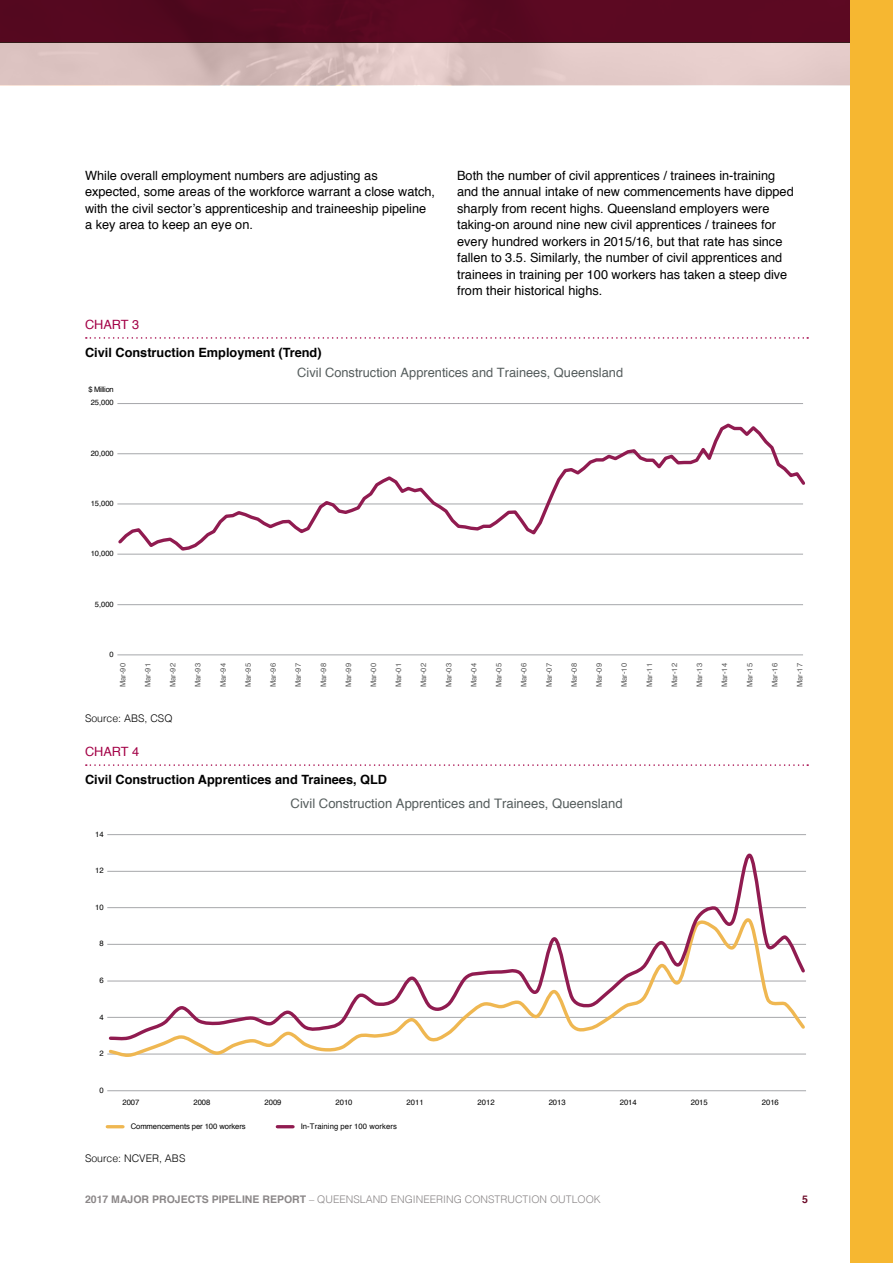
<style>
.page{position:relative;width:893px;height:1263px;background:#fff}
.page>*{position:absolute;margin:0;border:0;box-sizing:border-box;transform-origin:0 0}
.t1{font:13.05px "Helvetica";color:#555d5d}
.t2{font:12.9px "Helvetica";color:#555d5d}
.t3{font:12.75px/16.5px "Helvetica";color:#000}
.t4{font:700 12.75px "Helvetica";color:#000}
.t5{font:12.75px "Helvetica";color:#a30046}
.t6{font:300 10.5px "Helvetica";color:#8b8788}
.t7{font:300 10.5px "Helvetica";color:#000}
.t8{font:700 10.5px "Helvetica";color:#6d0b29}
.t9{font:7.65px "Helvetica";letter-spacing:-.005em;color:#000}
.t10{font:7.5px "Helvetica";color:#595959}
.t11{font:7.5px "Helvetica";color:#000}
.t12{font:7.5px "Helvetica";letter-spacing:-.04em;color:#000}
.s1{font-weight:700}
</style>
<div class="page">
<div style="left:0;top:0;width:893px;height:43px;background:#580821"></div>
<svg style="left:0;top:43px;width:850px;height:42px;background:#ddc4c2"></svg>
<div style="left:850px;top:0;width:43px;height:1263px;background:#f6b731"></div>
<svg style="left:86px;top:337px;width:722px;height:2px"></svg>
<svg style="left:86px;top:764px;width:722px;height:2px"></svg>
<hr style="left:117px;top:604px;width:686px;height:1px;background:#a6a7aa">
<hr style="left:117px;top:554px;width:686px;height:1px;background:#a6a7aa">
<hr style="left:117px;top:403px;width:686px;height:1px;background:#a6a7aa">
<hr style="left:117px;top:654px;width:686px;height:1px;background:#a6a7aa">
<svg style="left:117px;top:423px;width:688px;height:128px"></svg>
<hr style="left:107px;top:834px;width:699px;height:1px;background:#a6a7aa">
<hr style="left:107px;top:1090px;width:699px;height:1px;background:#a6a7aa">
<svg style="left:107px;top:1042px;width:699px;height:15px"></svg>
<svg style="left:107px;top:853px;width:699px;height:189px"></svg>
<hr style="left:107px;top:1125px;width:16px;height:3px;background:#efb751">
<hr style="left:277px;top:1125px;width:16px;height:3px;background:#901b50">
<p class="t3" style="left:85px;top:167px;width:352px">While overall employment numbers are adjusting as expected, some areas of the workforce warrant a close watch, with the civil sector’s apprenticeship and traineeship pipeline a key area to keep an eye on.</p>
<p class="t3" style="left:457px;top:167px;width:338px">Both the number of civil apprentices / trainees in-training and the annual intake of new commencements have dipped sharply from recent highs. Queensland employers were taking-on around nine new civil apprentices / trainees for every hundred workers in 2015/16, but that rate has since fallen to 3.5. Similarly, the number of civil apprentices and trainees in training per 100 workers has taken a steep dive from their historical highs.</p>
<p class="t5" style="left:85px;top:314px;width:56px">CHART 3</p>
<p class="t4" style="left:85px;top:342px;width:238px">Civil Construction Employment (Trend)</p>
<p class="t12" style="left:88px;top:383px;width:27px">$ Million</p>
<p class="t11" style="left:91px;top:397px;width:25px">25,000</p>
<p class="t11" style="left:91px;top:447px;width:25px">20,000</p>
<p class="t11" style="left:91px;top:498px;width:25px">15,000</p>
<p class="t11" style="left:91px;top:548px;width:25px">10,000</p>
<p class="t11" style="left:95px;top:598px;width:20px">5,000</p>
<p class="t11" style="left:110px;top:648px;width:6px">0</p>
<p class="t2" style="left:297px;top:363px;width:327px">Civil Construction Apprentices and Trainees, Queensland</p>
<p class="t10" style="left:117px;top:687px;width:25px;rotate:-90deg">Mar-90</p>
<p class="t10" style="left:142px;top:687px;width:25px;rotate:-90deg">Mar-91</p>
<p class="t10" style="left:167px;top:687px;width:25px;rotate:-90deg">Mar-92</p>
<p class="t10" style="left:192px;top:687px;width:25px;rotate:-90deg">Mar-93</p>
<p class="t10" style="left:217px;top:687px;width:25px;rotate:-90deg">Mar-94</p>
<p class="t10" style="left:242px;top:687px;width:25px;rotate:-90deg">Mar-95</p>
<p class="t10" style="left:267px;top:687px;width:25px;rotate:-90deg">Mar-96</p>
<p class="t10" style="left:292px;top:687px;width:25px;rotate:-90deg">Mar-97</p>
<p class="t10" style="left:318px;top:687px;width:25px;rotate:-90deg">Mar-98</p>
<p class="t10" style="left:343px;top:687px;width:25px;rotate:-90deg">Mar-99</p>
<p class="t10" style="left:368px;top:687px;width:25px;rotate:-90deg">Mar-00</p>
<p class="t10" style="left:393px;top:687px;width:25px;rotate:-90deg">Mar-01</p>
<p class="t10" style="left:418px;top:687px;width:25px;rotate:-90deg">Mar-02</p>
<p class="t10" style="left:443px;top:687px;width:25px;rotate:-90deg">Mar-03</p>
<p class="t10" style="left:468px;top:687px;width:25px;rotate:-90deg">Mar-04</p>
<p class="t10" style="left:493px;top:687px;width:25px;rotate:-90deg">Mar-05</p>
<p class="t10" style="left:518px;top:687px;width:25px;rotate:-90deg">Mar-06</p>
<p class="t10" style="left:543px;top:687px;width:25px;rotate:-90deg">Mar-07</p>
<p class="t10" style="left:568px;top:687px;width:25px;rotate:-90deg">Mar-08</p>
<p class="t10" style="left:593px;top:687px;width:25px;rotate:-90deg">Mar-09</p>
<p class="t10" style="left:618px;top:687px;width:25px;rotate:-90deg">Mar-10</p>
<p class="t10" style="left:644px;top:687px;width:25px;rotate:-90deg">Mar-11</p>
<p class="t10" style="left:669px;top:687px;width:25px;rotate:-90deg">Mar-12</p>
<p class="t10" style="left:694px;top:687px;width:25px;rotate:-90deg">Mar-13</p>
<p class="t10" style="left:719px;top:687px;width:25px;rotate:-90deg">Mar-14</p>
<p class="t10" style="left:744px;top:687px;width:25px;rotate:-90deg">Mar-15</p>
<p class="t10" style="left:769px;top:687px;width:25px;rotate:-90deg">Mar-16</p>
<p class="t10" style="left:794px;top:687px;width:25px;rotate:-90deg">Mar-17</p>
<p class="t7" style="left:85px;top:710px;width:89px">Source: ABS, CSQ</p>
<p class="t5" style="left:85px;top:741px;width:56px">CHART 4</p>
<p class="t4" style="left:85px;top:769px;width:304px">Civil Construction Apprentices and Trainees, QLD</p>
<p class="t9" style="left:95px;top:828px;width:10px">14</p>
<p class="t9" style="left:95px;top:864px;width:10px">12</p>
<p class="t9" style="left:95px;top:901px;width:10px">10</p>
<p class="t9" style="left:99px;top:938px;width:6px">8</p>
<p class="t9" style="left:99px;top:974px;width:6px">6</p>
<p class="t9" style="left:99px;top:1011px;width:6px">4</p>
<p class="t9" style="left:99px;top:1047px;width:6px">2</p>
<p class="t9" style="left:99px;top:1084px;width:6px">0</p>
<p class="t1" style="left:291px;top:793px;width:334px">Civil Construction Apprentices and Trainees, Queensland</p>
<p class="t9" style="left:122px;top:1096px;width:19px">2007</p>
<p class="t9" style="left:193px;top:1096px;width:19px">2008</p>
<p class="t9" style="left:264px;top:1096px;width:19px">2009</p>
<p class="t9" style="left:336px;top:1096px;width:19px">2010</p>
<p class="t9" style="left:407px;top:1096px;width:19px">2011</p>
<p class="t9" style="left:478px;top:1096px;width:19px">2012</p>
<p class="t9" style="left:549px;top:1096px;width:19px">2013</p>
<p class="t9" style="left:620px;top:1096px;width:19px">2014</p>
<p class="t9" style="left:691px;top:1096px;width:19px">2015</p>
<p class="t9" style="left:762px;top:1096px;width:19px">2016</p>
<p class="t9" style="left:131px;top:1121px;width:117px">Commencements per 100 workers</p>
<p class="t9" style="left:301px;top:1121px;width:98px">In-Training per 100 workers</p>
<p class="t7" style="left:85px;top:1149px;width:102px">Source: NCVER, ABS</p>
<p class="t6" style="left:85px;top:1190px;width:517px"><span class="s1">2017 MAJOR PROJECTS PIPELINE REPORT</span> – QUEENSLAND ENGINEERING CONSTRUCTION OUTLOOK</p>
<p class="t8" style="left:802px;top:1191px;width:7px">5</p>
</div>
